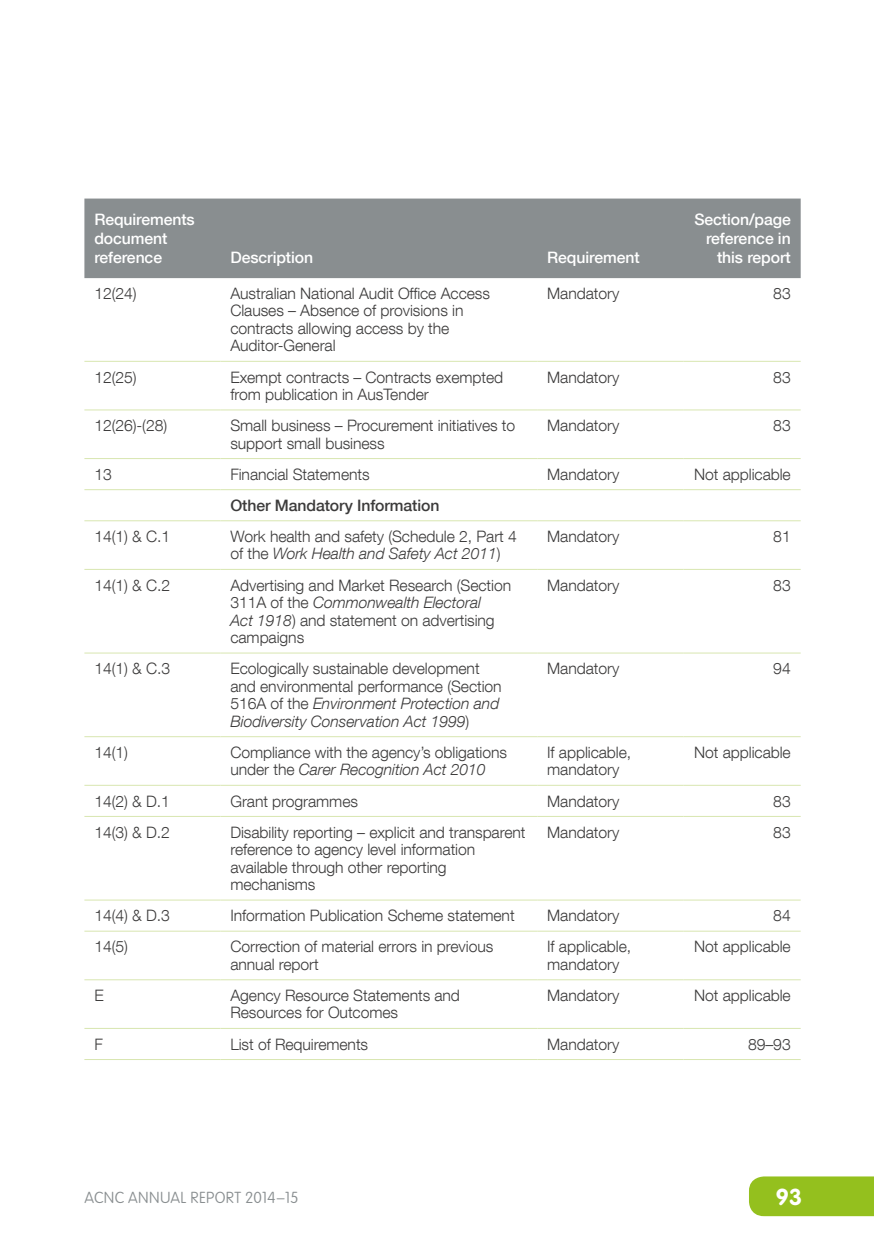
<style>
.page{position:relative;width:874px;height:1241px;background:#fff}
.page>*{position:absolute;margin:0;border:0;box-sizing:border-box;transform-origin:0 0}
.t1{font:700 22.75px "VAG Rounded";color:#fff}
.Table_-_body{font:300 15.75px/17.5px "Helvetica Neue LT Com";letter-spacing:-.005em;color:#3c3b3b}
.Table___header{font:500 15.75px/19.2px "Helvetica Neue LT Com";letter-spacing:-.005em;color:#fff}
.Table_-_body-2{font:500 15.75px "Helvetica Neue LT Com";letter-spacing:-.005em;color:#3c3b3b}
.t2{font:100 15.75px "VAG Rounded";letter-spacing:.025em;color:#898e90}
.s1{font-style:italic}
</style>
<div class="page">
<div style="left:749px;top:1176px;width:124px;height:39px;background:#94c01e"></div>
<div style="left:84px;top:198px;width:716px;height:80px;background:#898e90"></div>
<hr style="left:84px;top:361px;width:136px;height:1px;background:#d8e6b0">
<hr style="left:220px;top:361px;width:317px;height:1px;background:#d8e6b0">
<hr style="left:537px;top:361px;width:146px;height:1px;background:#d8e6b0">
<hr style="left:683px;top:361px;width:117px;height:1px;background:#d8e6b0">
<hr style="left:84px;top:409px;width:136px;height:1px;background:#d8e6b0">
<hr style="left:220px;top:409px;width:317px;height:1px;background:#d8e6b0">
<hr style="left:537px;top:409px;width:146px;height:1px;background:#d8e6b0">
<hr style="left:683px;top:409px;width:117px;height:1px;background:#d8e6b0">
<hr style="left:84px;top:458px;width:136px;height:1px;background:#d8e6b0">
<hr style="left:220px;top:458px;width:317px;height:1px;background:#d8e6b0">
<hr style="left:537px;top:458px;width:146px;height:1px;background:#d8e6b0">
<hr style="left:683px;top:458px;width:117px;height:1px;background:#d8e6b0">
<hr style="left:84px;top:489px;width:136px;height:1px;background:#d8e6b0">
<hr style="left:220px;top:489px;width:317px;height:1px;background:#d8e6b0">
<hr style="left:537px;top:489px;width:146px;height:1px;background:#d8e6b0">
<hr style="left:683px;top:489px;width:117px;height:1px;background:#d8e6b0">
<hr style="left:84px;top:520px;width:136px;height:1px;background:#d8e6b0">
<hr style="left:220px;top:520px;width:317px;height:1px;background:#d8e6b0">
<hr style="left:537px;top:520px;width:146px;height:1px;background:#d8e6b0">
<hr style="left:683px;top:520px;width:117px;height:1px;background:#d8e6b0">
<hr style="left:84px;top:569px;width:136px;height:1px;background:#d8e6b0">
<hr style="left:220px;top:569px;width:317px;height:1px;background:#d8e6b0">
<hr style="left:537px;top:569px;width:146px;height:1px;background:#d8e6b0">
<hr style="left:683px;top:569px;width:117px;height:1px;background:#d8e6b0">
<hr style="left:84px;top:652px;width:136px;height:1px;background:#d8e6b0">
<hr style="left:220px;top:652px;width:317px;height:1px;background:#d8e6b0">
<hr style="left:537px;top:652px;width:146px;height:1px;background:#d8e6b0">
<hr style="left:683px;top:652px;width:117px;height:1px;background:#d8e6b0">
<hr style="left:84px;top:736px;width:136px;height:1px;background:#d8e6b0">
<hr style="left:220px;top:736px;width:317px;height:1px;background:#d8e6b0">
<hr style="left:537px;top:736px;width:146px;height:1px;background:#d8e6b0">
<hr style="left:683px;top:736px;width:117px;height:1px;background:#d8e6b0">
<hr style="left:84px;top:784px;width:136px;height:1px;background:#d8e6b0">
<hr style="left:220px;top:784px;width:317px;height:1px;background:#d8e6b0">
<hr style="left:537px;top:784px;width:146px;height:1px;background:#d8e6b0">
<hr style="left:683px;top:784px;width:117px;height:1px;background:#d8e6b0">
<hr style="left:84px;top:815px;width:136px;height:1px;background:#d8e6b0">
<hr style="left:220px;top:815px;width:317px;height:1px;background:#d8e6b0">
<hr style="left:537px;top:815px;width:146px;height:1px;background:#d8e6b0">
<hr style="left:683px;top:815px;width:117px;height:1px;background:#d8e6b0">
<hr style="left:84px;top:899px;width:136px;height:1px;background:#d8e6b0">
<hr style="left:220px;top:899px;width:317px;height:1px;background:#d8e6b0">
<hr style="left:537px;top:899px;width:146px;height:1px;background:#d8e6b0">
<hr style="left:683px;top:899px;width:117px;height:1px;background:#d8e6b0">
<hr style="left:84px;top:930px;width:136px;height:1px;background:#d8e6b0">
<hr style="left:220px;top:930px;width:317px;height:1px;background:#d8e6b0">
<hr style="left:537px;top:930px;width:146px;height:1px;background:#d8e6b0">
<hr style="left:683px;top:930px;width:117px;height:1px;background:#d8e6b0">
<hr style="left:84px;top:979px;width:136px;height:1px;background:#d8e6b0">
<hr style="left:220px;top:979px;width:317px;height:1px;background:#d8e6b0">
<hr style="left:537px;top:979px;width:146px;height:1px;background:#d8e6b0">
<hr style="left:683px;top:979px;width:117px;height:1px;background:#d8e6b0">
<hr style="left:84px;top:1027px;width:136px;height:1px;background:#d8e6b0">
<hr style="left:220px;top:1027px;width:317px;height:1px;background:#d8e6b0">
<hr style="left:537px;top:1027px;width:146px;height:1px;background:#d8e6b0">
<hr style="left:683px;top:1027px;width:117px;height:1px;background:#d8e6b0">
<hr style="left:84px;top:1058px;width:136px;height:1px;background:#d8e6b0">
<hr style="left:220px;top:1058px;width:317px;height:1px;background:#d8e6b0">
<hr style="left:537px;top:1058px;width:146px;height:1px;background:#d8e6b0">
<hr style="left:683px;top:1058px;width:117px;height:1px;background:#d8e6b0">
<p class="Table___header" style="left:94px;top:209px;width:102px">Requirements document reference</p>
<p class="Table___header" style="left:230px;top:248px;width:84px">Description</p>
<p class="Table___header" style="left:547px;top:248px;width:94px">Requirement</p>
<p class="Table___header" style="left:694px;top:209px;width:98px;text-align:right">Section/page reference in this report</p>
<p class="Table_-_body" style="left:94px;top:284px;width:44px">12(24)</p>
<p class="Table_-_body" style="left:230px;top:284px;width:261px">Australian National Audit Office Access<br>Clauses – Absence of provisions in contracts allowing access by the<br>Auditor-General</p>
<p class="Table_-_body" style="left:547px;top:284px;width:74px">Mandatory</p>
<p class="Table_-_body" style="left:772px;top:284px;width:19px">83</p>
<p class="Table_-_body" style="left:94px;top:368px;width:44px">12(25)</p>
<p class="Table_-_body" style="left:230px;top:368px;width:274px">Exempt contracts – Contracts exempted from publication in AusTender</p>
<p class="Table_-_body" style="left:547px;top:368px;width:74px">Mandatory</p>
<p class="Table_-_body" style="left:772px;top:368px;width:19px">83</p>
<p class="Table_-_body" style="left:94px;top:416px;width:74px">12(26)-(28)</p>
<p class="Table_-_body" style="left:230px;top:416px;width:286px">Small business – Procurement initiatives to support small business</p>
<p class="Table_-_body" style="left:547px;top:416px;width:74px">Mandatory</p>
<p class="Table_-_body" style="left:772px;top:416px;width:19px">83</p>
<p class="Table_-_body" style="left:94px;top:465px;width:19px">13</p>
<p class="Table_-_body" style="left:230px;top:465px;width:141px">Financial Statements</p>
<p class="Table_-_body" style="left:547px;top:465px;width:74px">Mandatory</p>
<p class="Table_-_body" style="left:694px;top:465px;width:98px">Not applicable</p>
<p class="Table_-_body-2" style="left:230px;top:495px;width:210px">Other Mandatory Information</p>
<p class="Table_-_body" style="left:94px;top:527px;width:77px">14(1) &amp; C.1</p>
<p class="Table_-_body" style="left:230px;top:527px;width:288px">Work health and safety (Schedule 2, Part 4 of the <span class="s1">Work Health and Safety Act 2011</span>)</p>
<p class="Table_-_body" style="left:547px;top:527px;width:74px">Mandatory</p>
<p class="Table_-_body" style="left:772px;top:527px;width:19px">81</p>
<p class="Table_-_body" style="left:94px;top:576px;width:77px">14(1) &amp; C.2</p>
<p class="Table_-_body" style="left:230px;top:576px;width:282px">Advertising and Market Research (Section<br>311A of the <span class="s1">Commonwealth Electoral<br>Act 1918</span>) and statement on advertising campaigns</p>
<p class="Table_-_body" style="left:547px;top:576px;width:74px">Mandatory</p>
<p class="Table_-_body" style="left:772px;top:576px;width:19px">83</p>
<p class="Table_-_body" style="left:94px;top:659px;width:77px">14(1) &amp; C.3</p>
<p class="Table_-_body" style="left:230px;top:659px;width:273px">Ecologically sustainable development and environmental performance (Section 516A of the <span class="s1">Environment Protection and Biodiversity Conservation Act 1999</span>)</p>
<p class="Table_-_body" style="left:547px;top:659px;width:74px">Mandatory</p>
<p class="Table_-_body" style="left:772px;top:659px;width:19px">94</p>
<p class="Table_-_body" style="left:94px;top:743px;width:35px">14(1)</p>
<p class="Table_-_body" style="left:230px;top:743px;width:278px">Compliance with the agency’s obligations under the <span class="s1">Carer Recognition Act 2010</span></p>
<p class="Table_-_body" style="left:547px;top:743px;width:85px">If applicable, mandatory</p>
<p class="Table_-_body" style="left:694px;top:743px;width:98px">Not applicable</p>
<p class="Table_-_body" style="left:94px;top:791px;width:77px">14(2) &amp; D.1</p>
<p class="Table_-_body" style="left:230px;top:791px;width:129px">Grant programmes</p>
<p class="Table_-_body" style="left:547px;top:791px;width:74px">Mandatory</p>
<p class="Table_-_body" style="left:772px;top:791px;width:19px">83</p>
<p class="Table_-_body" style="left:94px;top:822px;width:77px">14(3) &amp; D.2</p>
<p class="Table_-_body" style="left:230px;top:822px;width:296px">Disability reporting – explicit and transparent reference to agency level information available through other reporting mechanisms</p>
<p class="Table_-_body" style="left:547px;top:822px;width:74px">Mandatory</p>
<p class="Table_-_body" style="left:772px;top:822px;width:19px">83</p>
<p class="Table_-_body" style="left:94px;top:906px;width:77px">14(4) &amp; D.3</p>
<p class="Table_-_body" style="left:230px;top:906px;width:285px">Information Publication Scheme statement</p>
<p class="Table_-_body" style="left:547px;top:906px;width:74px">Mandatory</p>
<p class="Table_-_body" style="left:772px;top:906px;width:19px">84</p>
<p class="Table_-_body" style="left:94px;top:937px;width:35px">14(5)</p>
<p class="Table_-_body" style="left:230px;top:937px;width:264px">Correction of material errors in previous annual report</p>
<p class="Table_-_body" style="left:547px;top:937px;width:85px">If applicable, mandatory</p>
<p class="Table_-_body" style="left:694px;top:937px;width:98px">Not applicable</p>
<p class="Table_-_body" style="left:94px;top:986px;width:11px">E</p>
<p class="Table_-_body" style="left:230px;top:986px;width:231px">Agency Resource Statements and<br>Resources for Outcomes</p>
<p class="Table_-_body" style="left:547px;top:986px;width:74px">Mandatory</p>
<p class="Table_-_body" style="left:694px;top:986px;width:98px">Not applicable</p>
<p class="Table_-_body" style="left:94px;top:1034px;width:10px">F</p>
<p class="Table_-_body" style="left:230px;top:1034px;width:139px">List of Requirements</p>
<p class="Table_-_body" style="left:547px;top:1034px;width:74px">Mandatory</p>
<p class="Table_-_body" style="left:747px;top:1034px;width:44px">89–93</p>
<p class="t2" style="left:84px;top:1187px;width:215px">ACNC ANNUAL REPORT 2014–15</p>
<h1 class="t1" style="left:775px;top:1183px;width:28px">93</h1>
</div>
